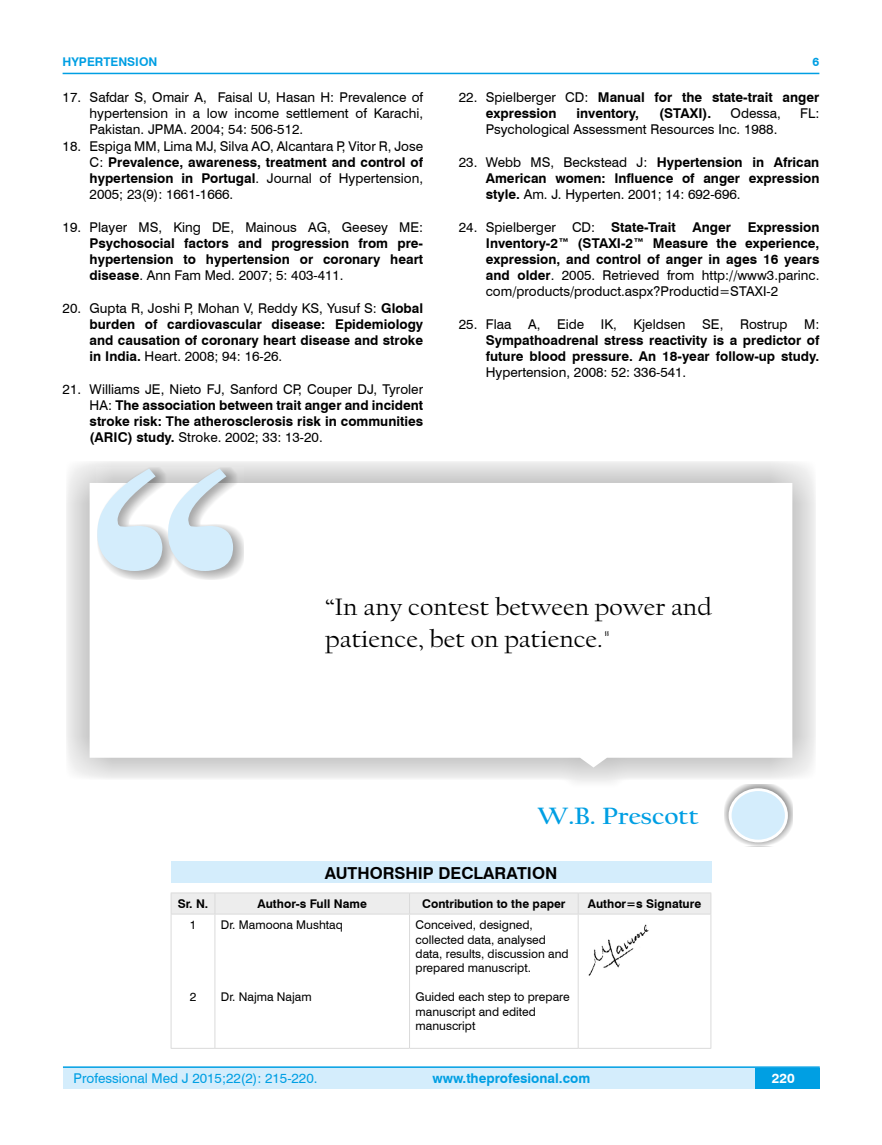
<style>
.page{position:relative;width:882px;height:1145px;background:#fff}
.page>*{position:absolute;margin:0;border:0;box-sizing:border-box;transform-origin:0 0}
.t1{font:24.6px/32px "Californian FB";color:#000;scale:1.1 1}
.t2{font:700 24.6px "Californian FB";color:#009fe3;scale:1.1 1}
.t3{font:700 16.5px "Swiss 721 BT";color:#000}
.t4{font:700 13.5px/16.2px "Swiss 721 BT";color:#000;text-align:justify}
.t5{font:13.5px/16.2px "Swiss 721 BT";color:#000;text-align:justify}
.t6{font:13.5px "Swiss 721 BT";color:#009fe3}
.t7{font:700 13.5px "Swiss 721 BT";color:#009fe3}
.t8{font:700 13.5px "Swiss 721 BT";color:#fff}
.t9{font:12px/14.4px "Swiss 721 BT";color:#000}
.t10{font:700 12px "Swiss 721 BT";color:#000}
.t11{font:700 12px "Swiss 721 BT";color:#009fe3}
.s1{font-weight:700}
.s2{font-weight:400}
</style>
<div class="page">
<div style="left:63px;top:1067px;width:756px;height:21px;background:#d4edfc"></div>
<hr style="left:63px;top:1066px;width:756px;height:2px;background:#009fe3">
<div style="left:754px;top:1068px;width:65px;height:20px;background:#009fe3"></div>
<hr style="left:63px;top:73px;width:756px;height:1px;background:#009fe3">
<div style="left:171px;top:861px;width:540px;height:22px;background:#d4edfc"></div>
<hr style="left:171px;top:892px;width:44px;height:1px;background:#dadada">
<hr style="left:215px;top:892px;width:194px;height:1px;background:#dadada">
<hr style="left:409px;top:892px;width:169px;height:1px;background:#dadada">
<hr style="left:578px;top:892px;width:133px;height:1px;background:#dadada">
<div style="left:171px;top:893px;width:540px;height:20px;background:#ededed"></div>
<hr style="left:171px;top:913px;width:44px;height:1px;background:#dadada">
<hr style="left:171px;top:914px;width:1px;height:134px;background:#dadada">
<hr style="left:215px;top:913px;width:194px;height:1px;background:#dadada">
<hr style="left:214px;top:914px;width:1px;height:134px;background:#dadada">
<hr style="left:409px;top:913px;width:169px;height:1px;background:#dadada">
<hr style="left:409px;top:914px;width:1px;height:134px;background:#dadada">
<hr style="left:578px;top:913px;width:133px;height:1px;background:#dadada">
<hr style="left:577px;top:914px;width:1px;height:134px;background:#dadada">
<hr style="left:710px;top:914px;width:1px;height:134px;background:#dadada">
<hr style="left:171px;top:1048px;width:44px;height:1px;background:#dadada">
<hr style="left:215px;top:1048px;width:194px;height:1px;background:#dadada">
<hr style="left:409px;top:1048px;width:169px;height:1px;background:#dadada">
<hr style="left:578px;top:1048px;width:133px;height:1px;background:#dadada">
<img style="left:588px;top:924px;width:61px;height:52px">
<div style="left:66px;top:461px;width:749px;height:328px;background:#000;opacity:.35"></div>
<svg style="left:90px;top:483px;width:702px;height:284px"></svg>
<div style="left:97px;top:467px;width:147px;height:113px;background:#000;opacity:.35"></div>
<svg style="left:97px;top:468px;width:136px;height:103px"></svg>
<div style="left:723px;top:784px;width:69px;height:62px;background:#000;opacity:.49"></div>
<div style="left:729px;top:789px;width:57px;height:52px;background:#d4edfc;border-radius:50%"></div>
<div style="left:728px;top:788px;width:59px;height:54px;border:3px solid #fff;border-radius:50%"></div>
<p class="t11" style="left:63px;top:53px;width:96px">HYPERTENSION</p>
<p class="t5" style="left:90px;top:89px;width:335px;text-indent:-27px">17. Safdar S, Omair A, Faisal U, Hasan H: Prevalence of hypertension in a low income settlement of Karachi, Pakistan. JPMA. 2004; 54: 506-512.</p>
<p class="t5" style="left:90px;top:137px;width:335px;text-indent:-27px">18. Espiga MM, Lima MJ, Silva AO, Alcantara P, Vitor R, Jose C: <span class="s1">Prevalence, awareness, treatment and control of hypertension in Portugal</span>. Journal of Hypertension, 2005; 23(9): 1661-1666.</p>
<p class="t5" style="left:63px;top:218px;width:362px">19. Player MS, King DE, Mainous AG, Geesey ME:</p>
<p class="t4" style="left:90px;top:234px;width:335px">Psychosocial factors and progression from pre&shy;hypertension to hypertension or coronary heart disease<span class="s2">. Ann Fam Med. 2007; 5: 403-411.</span></p>
<p class="t4" style="left:90px;top:299px;width:335px;text-indent:-27px"><span class="s2">20. Gupta R, Joshi P, Mohan V, Reddy KS, Yusuf S:</span> Global burden of cardiovascular disease: Epidemiology and causation of coronary heart disease and stroke in India. <span class="s2">Heart. 2008; 94: 16-26.</span></p>
<p class="t4" style="left:90px;top:380px;width:335px;text-indent:-27px"><span class="s2">21. Williams JE, Nieto FJ, Sanford CP, Couper DJ, Tyroler HA:</span> The association between trait anger and incident stroke risk: The atherosclerosis risk in communities (ARIC) study. <span class="s2">Stroke. 2002; 33: 13-20.</span></p>
<p class="t11" style="left:812px;top:53px;width:8px">6</p>
<p class="t4" style="left:485px;top:89px;width:335px;text-indent:-27px"><span class="s2">22. Spielberger CD:</span> Manual for the state-trait anger expression</p>
<p class="t4" style="left:576px;top:105px;width:64px">inventory,</p>
<p class="t4" style="left:658px;top:105px;width:54px">(STAXI).</p>
<p class="t5" style="left:730px;top:105px;width:52px">Odessa,</p>
<p class="t5" style="left:799px;top:105px;width:21px">FL:</p>
<p class="t5" style="left:485px;top:121px;width:293px">Psychological Assessment Resources Inc. 1988.</p>
<p class="t4" style="left:485px;top:153px;width:335px;text-indent:-27px"><span class="s2">23. Webb MS, Beckstead J:</span> Hypertension in African American women: Influence of anger expression style. <span class="s2">Am. J. Hyperten. 2001; 14: 692-696.</span></p>
<p class="t4" style="left:485px;top:218px;width:335px;text-indent:-27px"><span class="s2">24. Spielberger CD:</span> State-Trait Anger Expression Inventory-2™ (STAXI-2™ Measure the experience, expression, and control of anger in ages 16 years and older<span class="s2">. 2005. Retrieved from http://www3.parinc. com/products/product.aspx?Productid=STAXI-2</span></p>
<p class="t5" style="left:458px;top:315px;width:362px">25. Flaa A, Eide IK, Kjeldsen SE, Rostrup M:</p>
<p class="t4" style="left:485px;top:332px;width:335px">Sympathoadrenal stress reactivity is a predictor of future blood pressure. An 18-year follow-up study.</p>
<p class="t5" style="left:485px;top:364px;width:202px">Hypertension, 2008: 52: 336-541.</p>
<h1 class="t1" style="left:325px;top:591px;width:353px">“In any contest between power and patience, bet on patience."</h1>
<h1 class="t2" style="left:537px;top:802px;width:148px">W.B. Prescott</h1>
<p class="t3" style="left:324px;top:861px;width:234px">AUTHORSHIP DECLARATION</p>
<p class="t10" style="left:177px;top:895px;width:32px">Sr. N.</p>
<p class="t10" style="left:257px;top:895px;width:111px">Author-s Full Name</p>
<p class="t10" style="left:422px;top:895px;width:145px">Contribution to the paper</p>
<p class="t10" style="left:587px;top:895px;width:115px">Author=s Signature</p>
<p class="t9" style="left:190px;top:917px;width:8px">1</p>
<p class="t9" style="left:415px;top:917px;width:155px">Conceived, designed, collected data, analysed data, results, discussion and prepared manuscript.</p>
<p class="t9" style="left:415px;top:989px;width:156px">Guided each step to prepare manuscript and edited manuscript</p>
<p class="t9" style="left:221px;top:917px;width:123px">Dr. Mamoona Mushtaq</p>
<p class="t9" style="left:221px;top:989px;width:92px">Dr. Najma Najam</p>
<p class="t9" style="left:190px;top:989px;width:8px">2</p>
<p class="t6" style="left:74px;top:1069px;width:245px">Professional Med J 2015;22(2): 215-220.</p>
<p class="t7" style="left:432px;top:1069px;width:159px">www.theprofesional.com</p>
<p class="t8" style="left:771px;top:1069px;width:24px">220</p>
</div>
